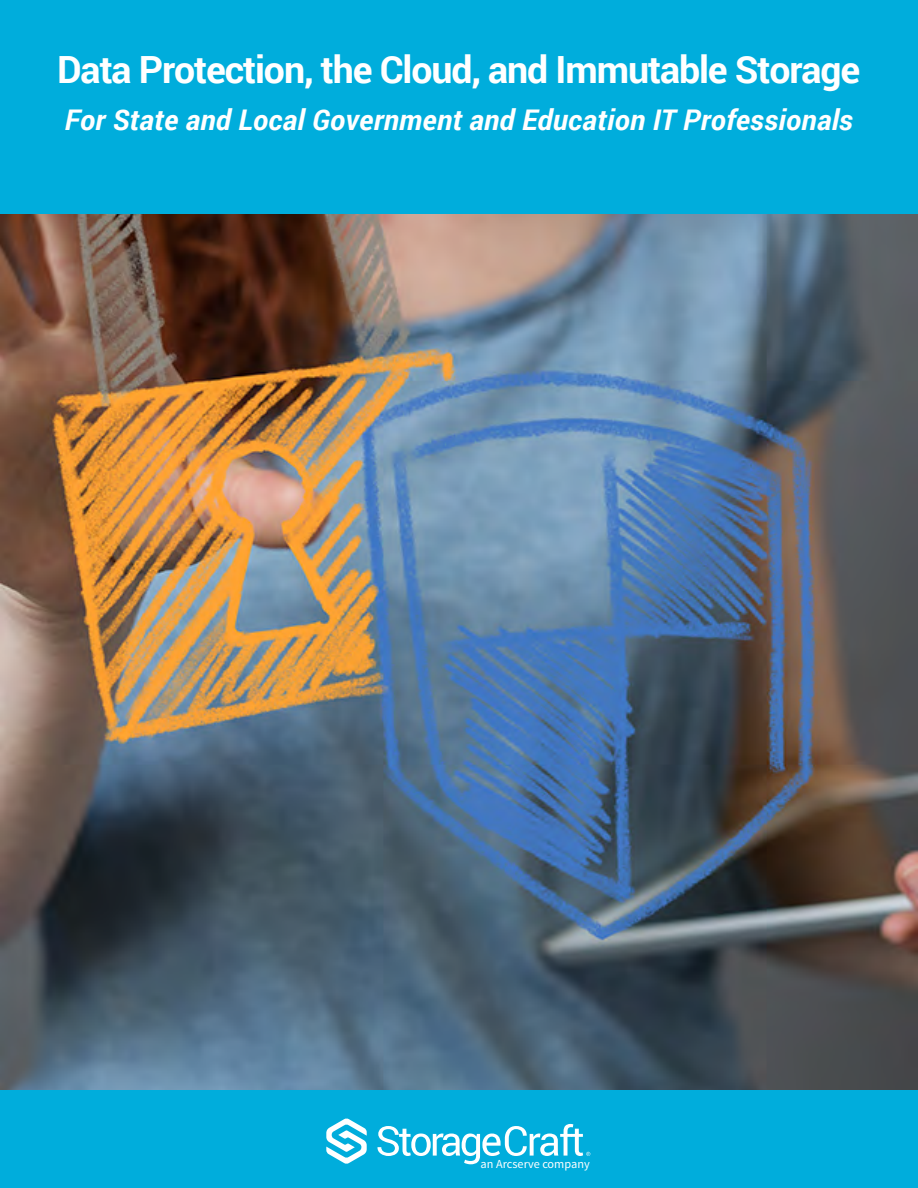
<style>
.page{position:relative;width:918px;height:1188px;background:#fff}
.page>*{position:absolute;margin:0;border:0;box-sizing:border-box;transform-origin:0 0}
.t1{font:700 37.5px "Roboto";letter-spacing:-.03em;color:#fff}
.t2{font:italic 700 28.5px "Roboto";letter-spacing:.01em;color:#fff}
.t3{font:12.3px "Source Sans Pro";color:#fff}
</style>
<div class="page">
<img style="left:0;top:214px;width:918px;height:877px">
<div style="left:0;top:1091px;width:918px;height:97px;background:#00addc"></div>
<div style="left:0;top:0;width:918px;height:214px;background:#00addc"></div>
<svg style="left:326px;top:1118px;width:41px;height:46px"></svg>
<svg style="left:377px;top:1124px;width:213px;height:40px"></svg>
<h1 class="t1" style="left:57px;top:43px;width:805px">Data Protection, the Cloud, and Immutable Storage</h1>
<p class="t2" style="left:65px;top:99px;width:790px">For State and Local Government and Education IT Professionals</p>
<p class="t3" style="left:481px;top:1156px;width:111px">an Arcserve company</p>
</div>
